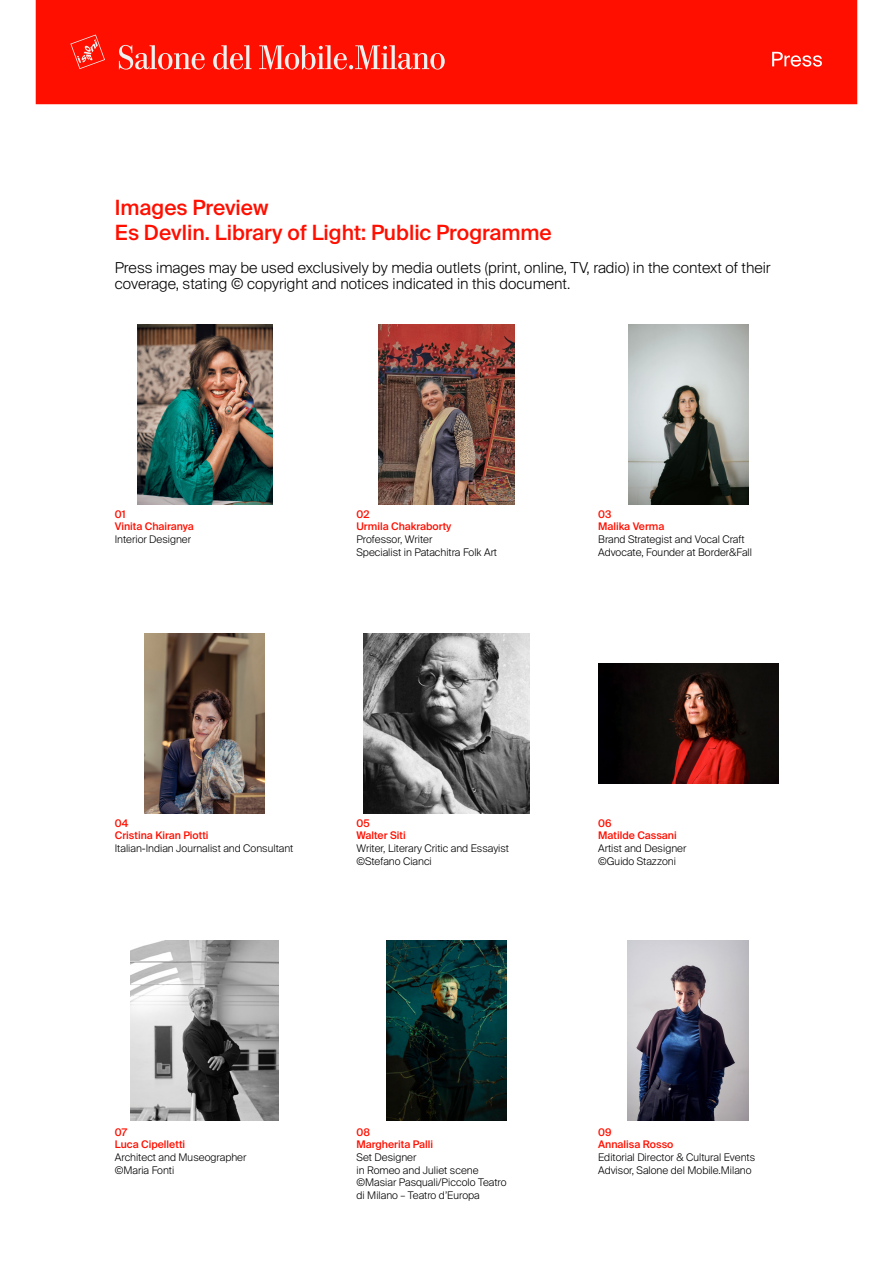
<style>
.page{position:relative;width:893px;height:1263px;background:#fff}
.page>*{position:absolute;margin:0;border:0;box-sizing:border-box;transform-origin:0 0}
.t1{font:500 21px "Suisse Intl";color:#ff0f00}
.t2{font:300 15px/16.5px "Suisse Intl";color:#000}
.t3{font:300 10.5px/12.6px "Suisse Intl";color:#000}
.t4{font:500 10.5px/12.6px "Suisse Intl";color:#ff0f00}
</style>
<div class="page">
<div style="left:36px;top:0;width:821px;height:104px;background:#ff0f00"></div>
<svg style="left:119px;top:45px;width:86px;height:25px"></svg>
<svg style="left:213px;top:45px;width:39px;height:25px"></svg>
<svg style="left:259px;top:45px;width:186px;height:25px"></svg>
<svg style="left:70px;top:34px;width:35px;height:35px"></svg>
<svg style="left:772px;top:52px;width:50px;height:15px"></svg>
<img style="left:628px;top:941px;width:120px;height:180px">
<img style="left:386px;top:940px;width:120px;height:180px">
<img style="left:363px;top:633px;width:167px;height:180px">
<img style="left:145px;top:633px;width:120px;height:180px">
<img style="left:379px;top:324px;width:135px;height:180px">
<img style="left:598px;top:663px;width:180px;height:120px">
<img style="left:131px;top:941px;width:148px;height:180px">
<img style="left:628px;top:324px;width:120px;height:180px">
<img style="left:137px;top:325px;width:135px;height:180px">
<p class="t1" style="left:115px;top:196px;width:155px">Images Preview</p>
<p class="t1" style="left:115px;top:221px;width:438px">Es Devlin. Library of Light: Public Programme</p>
<p class="t2" style="left:115px;top:259px;width:657px">Press images may be used exclusively by media outlets (print, online, TV, radio) in the context of their coverage, stating © copyright and notices indicated in this document.</p>
<p class="t4" style="left:115px;top:508px;width:12px">01</p>
<p class="t4" style="left:115px;top:520px;width:81px">Vinita Chairanya</p>
<p class="t3" style="left:115px;top:533px;width:78px">Interior Designer</p>
<p class="t4" style="left:356px;top:508px;width:14px">02</p>
<p class="t4" style="left:356px;top:520px;width:96px">Urmila Chakraborty</p>
<p class="t3" style="left:356px;top:533px;width:142px">Professor, Writer<br>Specialist in Patachitra Folk Art</p>
<p class="t4" style="left:598px;top:508px;width:15px">03</p>
<p class="t4" style="left:598px;top:520px;width:68px">Malika Verma</p>
<p class="t3" style="left:598px;top:533px;width:155px">Brand Strategist and Vocal Craft<br>Advocate, Founder at Border&amp;Fall</p>
<p class="t4" style="left:115px;top:817px;width:15px">04</p>
<p class="t4" style="left:115px;top:829px;width:95px">Cristina Kiran Piotti</p>
<p class="t3" style="left:115px;top:842px;width:180px">Italian-Indian Journalist and Consultant</p>
<p class="t4" style="left:356px;top:817px;width:15px">05</p>
<p class="t4" style="left:356px;top:829px;width:51px">Walter Siti</p>
<p class="t3" style="left:356px;top:842px;width:154px">Writer, Literary Critic and Essayist</p>
<p class="t3" style="left:356px;top:855px;width:77px">©Stefano Cianci</p>
<p class="t4" style="left:598px;top:817px;width:15px">06</p>
<p class="t4" style="left:598px;top:829px;width:80px">Matilde Cassani</p>
<p class="t3" style="left:598px;top:842px;width:90px">Artist and Designer</p>
<p class="t3" style="left:598px;top:855px;width:79px">©Guido Stazzoni</p>
<p class="t4" style="left:115px;top:1126px;width:72px">07<br>Luca Cipelletti</p>
<p class="t3" style="left:115px;top:1151px;width:133px">Architect and Museographer</p>
<p class="t3" style="left:115px;top:1164px;width:61px">©Maria Fonti</p>
<p class="t4" style="left:356px;top:1126px;width:15px">08</p>
<p class="t4" style="left:356px;top:1138px;width:78px">Margherita Palli</p>
<p class="t3" style="left:356px;top:1151px;width:152px">Set Designer<br>in Romeo and Juliet scene ©Masiar Pasquali/Piccolo Teatro di Milano – Teatro d’Europa</p>
<p class="t4" style="left:598px;top:1126px;width:15px">09</p>
<p class="t4" style="left:598px;top:1138px;width:77px">Annalisa Rosso</p>
<p class="t3" style="left:598px;top:1151px;width:159px">Editorial Director &amp; Cultural Events<br>Advisor, Salone del Mobile.Milano</p>
</div>
